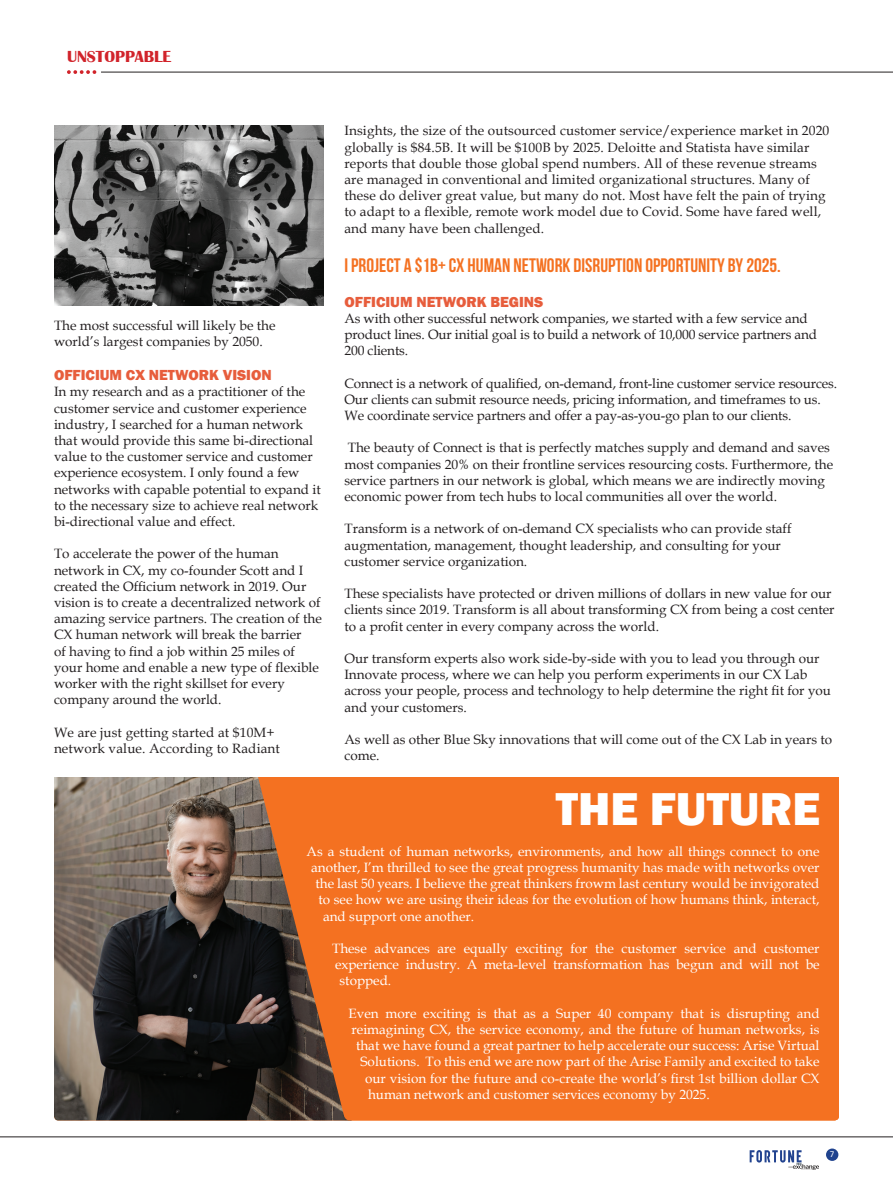
<style>
.page{position:relative;width:893px;height:1191px;background:#fff}
.page>*{position:absolute;margin:0;border:0;box-sizing:border-box;transform-origin:0 0}
.t1{font:800 47.4px "Franklin Gothic";color:#fff}
.t2{font:700 19.5px "Bebas Neue";color:#f47121}
.t3{font:700 16.5px "Britannic";color:#d1232a}
.t4{font:800 15px "Franklin Gothic";color:#e75d3c}
.t5{font:13.5px/16.2px "Book Antiqua";color:#231f20}
.t6{font:13.5px "Book Antiqua";color:#fff}
.t7{font:9px "Calibri";color:#fff}
</style>
<div class="page">
<hr style="left:0;top:1136px;width:893px;height:1px;background:#231f20">
<div style="left:826px;top:1148px;width:12px;height:12px;background:#20438e;border-radius:50%"></div>
<svg style="left:750px;top:1150px;width:69px;height:20px"></svg>
<hr style="left:101px;top:72px;width:792px;height:1px;background:#231f20">
<svg style="left:67px;top:70px;width:29px;height:4px"></svg>
<img style="left:54px;top:777px;width:200px;height:343px">
<svg style="left:254px;top:777px;width:585px;height:343px;background:#e46c22"></svg>
<img style="left:54px;top:126px;width:269px;height:179px">
<p class="t3" style="left:67px;top:48px;width:106px">UNSTOPPABLE</p>
<p class="t5" style="left:54px;top:317px;width:223px">The most successful will likely be the world’s largest companies by 2050.</p>
<p class="t4" style="left:54px;top:365px;width:219px">OFFICIUM CX NETWORK VISION</p>
<p class="t5" style="left:54px;top:383px;width:268px">In my research and as a practitioner of the customer service and customer experience industry, I searched for a human network that would provide this same bi-directional value to the customer service and customer experience ecosystem. I only found a few networks with capable potential to expand it to the necessary size to achieve real network bi-directional value and effect.</p>
<p class="t5" style="left:54px;top:545px;width:269px">To accelerate the power of the human network in CX, my co-founder Scott and I created the Officium network in 2019. Our vision is to create a decentralized network of amazing service partners. The creation of the CX human network will break the barrier<br>of having to find a job within 25 miles of your home and enable a new type of flexible worker with the right skillset for every company around the world.</p>
<p class="t5" style="left:54px;top:723px;width:228px">We are just getting started at $10M+ network value. According to Radiant</p>
<p class="t5" style="left:344px;top:122px;width:486px">Insights, the size of the outsourced customer service/experience market in 2020 globally is $84.5B. It will be $100B by 2025. Deloitte and Statista have similar reports that double those global spend numbers. All of these revenue streams are managed in conventional and limited organizational structures. Many of these do deliver great value, but many do not. Most have felt the pain of trying to adapt to a flexible, remote work model due to Covid. Some have fared well, and many have been challenged.</p>
<h2 class="t2" style="left:344px;top:255px;width:438px">I PROJECT A $1B+ CX HUMAN NETWORK DISRUPTION OPPORTUNITY BY 2025.</h2>
<p class="t4" style="left:344px;top:292px;width:200px">OFFICIUM NETWORK BEGINS</p>
<p class="t5" style="left:344px;top:310px;width:474px">As with other successful network companies, we started with a few service and product lines. Our initial goal is to build a network of 10,000 service partners and<br>200 clients.</p>
<p class="t5" style="left:344px;top:374px;width:494px">Connect is a network of qualified, on-demand, front-line customer service resources.<br>Our clients can submit resource needs, pricing information, and timeframes to us.<br>We coordinate service partners and offer a pay-as-you-go plan to our clients.</p>
<p class="t5" style="left:344px;top:439px;width:490px">The beauty of Connect is that is perfectly matches supply and demand and saves most companies 20% on their frontline services resourcing costs. Furthermore, the service partners in our network is global, which means we are indirectly moving economic power from tech hubs to local communities all over the world.</p>
<p class="t5" style="left:344px;top:520px;width:449px">Transform is a network of on-demand CX specialists who can provide staff augmentation, management, thought leadership, and consulting for your customer service organization.</p>
<p class="t5" style="left:344px;top:585px;width:492px">These specialists have protected or driven millions of dollars in new value for our clients since 2019. Transform is all about transforming CX from being a cost center to a profit center in every company across the world.</p>
<p class="t5" style="left:344px;top:650px;width:488px">Our transform experts also work side-by-side with you to lead you through our Innovate process, where we can help you perform experiments in our CX Lab across your people, process and technology to help determine the right fit for you and your customers.</p>
<p class="t5" style="left:344px;top:731px;width:489px">As well as other Blue Sky innovations that will come out of the CX Lab in years to come.</p>
<h1 class="t1" style="left:556px;top:778px;width:266px">THE FUTURE</h1>
<p class="t6" style="left:307px;top:841px;width:514px">As a student of human networks, environments, and how all things connect to one</p>
<p class="t6" style="left:311px;top:858px;width:510px">another, I’m thrilled to see the great progress humanity has made with networks over</p>
<p class="t6" style="left:316px;top:874px;width:505px">the last 50 years. I believe the great thinkers frowm last century would be invigorated</p>
<p class="t6" style="left:319px;top:890px;width:502px">to see how we are using their ideas for the evolution of how humans think, interact,</p>
<p class="t6" style="left:323px;top:906px;width:153px">and support one another.</p>
<p class="t6" style="left:332px;top:939px;width:489px">These advances are equally exciting for the customer service and customer</p>
<p class="t6" style="left:335px;top:955px;width:486px">experience industry. A meta-level transformation has begun and will not be</p>
<p class="t6" style="left:340px;top:971px;width:53px">stopped.</p>
<p class="t6" style="left:349px;top:1003px;width:473px">Even more exciting is that as a Super 40 company that is disrupting and</p>
<p class="t6" style="left:352px;top:1020px;width:469px">reimagining CX, the service economy, and the future of human networks, is</p>
<p class="t6" style="left:356px;top:1036px;width:465px">that we have found a great partner to help accelerate our success: Arise Virtual</p>
<p class="t6" style="left:361px;top:1052px;width:460px">Solutions. To this end we are now part of the Arise Family and excited to take</p>
<p class="t6" style="left:365px;top:1068px;width:456px">our vision for the future and co-create the world’s first 1st billion dollar CX</p>
<p class="t6" style="left:368px;top:1084px;width:343px">human network and customer services economy by 2025.</p>
<p class="t7" style="left:830px;top:1147px;width:6px">7</p>
</div>
